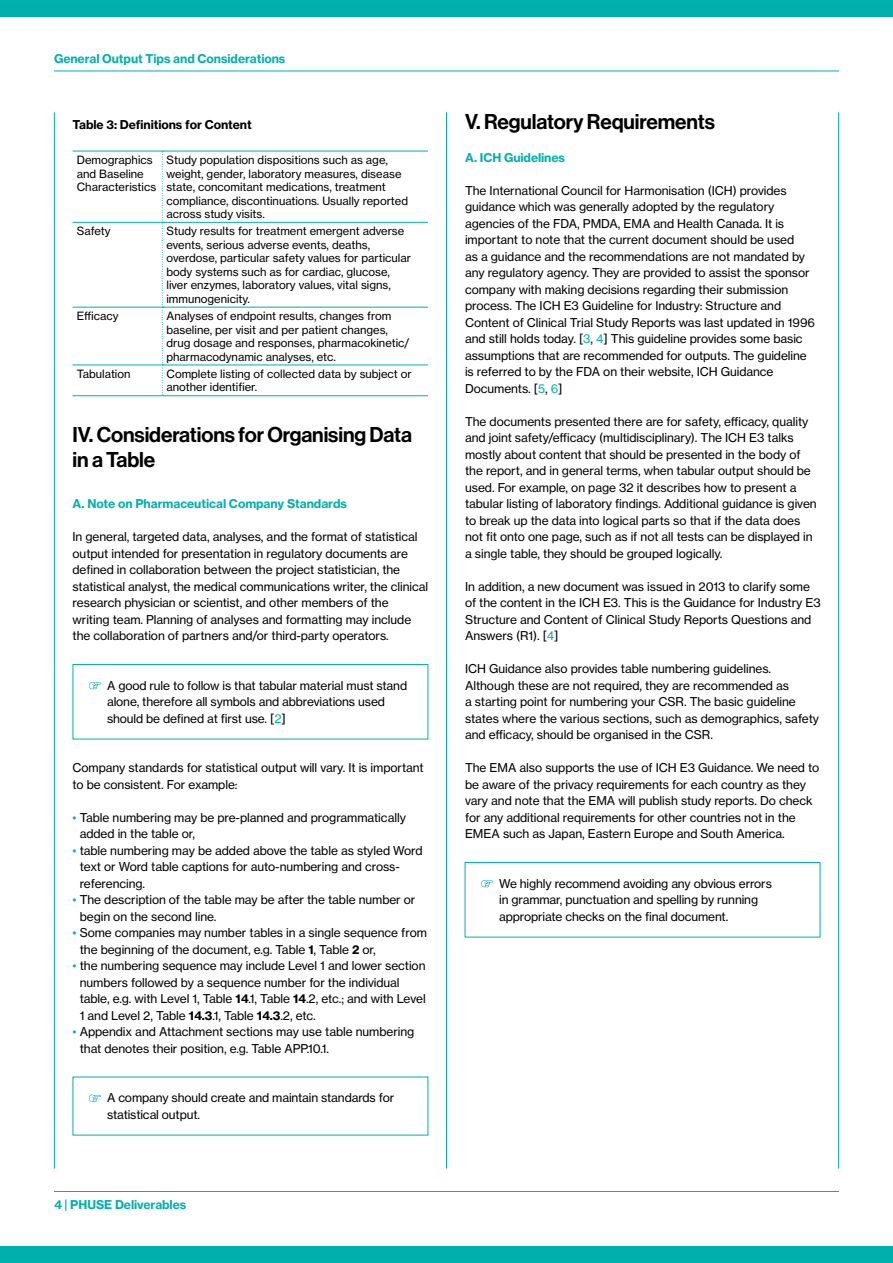
<style>
.page{position:relative;width:893px;height:1263px;background:#fff}
.page>*{position:absolute;margin:0;border:0;box-sizing:border-box;transform-origin:0 0}
.t1{font:21px/25px "N Haas Grotesk DS Pro 65 Md";letter-spacing:-.005em;color:#000}
.t2{font:12px/16.5px "N Haas Grotesk TX Pro 55 Rg";letter-spacing:-.005em;color:#000}
.t3{font:12px "N Haas Grotesk TX Pro 75 Bd";letter-spacing:-.005em;color:#00b0ad}
.t4{font:12px "N Haas Grotesk TX Pro 75 Bd";letter-spacing:-.005em;color:#000}
.t5{font:11.25px/13.5px "N Haas Grotesk TX Pro 55 Rg";color:#000}
.s1{color:#00b0ad}
.s2{font-family:"N Haas Grotesk TX Pro 75 Bd"}
</style>
<div class="page">
<hr style="left:54px;top:71px;width:785px;height:1px;background:#00b0ad">
<hr style="left:54px;top:1191px;width:785px;height:1px;background:#00b0ad">
<div style="left:0;top:0;width:893px;height:16px;background:#00b0ad"></div>
<div style="left:0;top:1246px;width:893px;height:17px;background:#00b0ad"></div>
<hr style="left:54px;top:112px;width:1px;height:1056px;background:#00b0ad">
<hr style="left:838px;top:112px;width:1px;height:1056px;background:#00b0ad">
<hr style="left:446px;top:112px;width:1px;height:1056px;background:#00b0ad">
<hr style="left:73px;top:151px;width:89px;height:1px;background:#00b0ad">
<hr style="left:162px;top:151px;width:266px;height:1px;background:#00b0ad">
<hr style="left:73px;top:222px;width:89px;height:1px;background:#00b0ad">
<hr style="left:163px;top:222px;width:265px;height:1px;background:#00b0ad">
<hr style="left:73px;top:307px;width:89px;height:1px;background:#00b0ad">
<hr style="left:163px;top:307px;width:265px;height:1px;background:#00b0ad">
<hr style="left:73px;top:365px;width:89px;height:1px;background:#00b0ad">
<hr style="left:163px;top:365px;width:265px;height:1px;background:#00b0ad">
<hr style="left:73px;top:395px;width:89px;height:1px;background:#00b0ad">
<hr style="left:162px;top:395px;width:266px;height:1px;background:#00b0ad">
<svg style="left:162px;top:151px;width:1px;height:245px"></svg>
<div style="left:73px;top:664px;width:355px;height:75px;border:1px solid #00b0ad"></div>
<svg style="left:89px;top:682px;width:12px;height:7px"></svg>
<svg style="left:89px;top:1094px;width:12px;height:8px"></svg>
<div style="left:465px;top:862px;width:355px;height:75px;border:1px solid #00b0ad"></div>
<svg style="left:481px;top:880px;width:12px;height:7px"></svg>
<p class="t3" style="left:54px;top:51px;width:233px">General Output Tips and Considerations</p>
<p class="t4" style="left:73px;top:117px;width:181px">Table 3: Definitions for Content</p>
<p class="t5" style="left:77px;top:153px;width:81px">Demographics and Baseline<br>Characteristics</p>
<p class="t5" style="left:166px;top:153px;width:243px">Study population dispositions such as age, weight, gender, laboratory measures, disease state, concomitant medications, treatment compliance, discontinuations. Usually reported across study visits.</p>
<p class="t5" style="left:77px;top:224px;width:35px">Safety</p>
<p class="t5" style="left:166px;top:224px;width:246px">Study results for treatment emergent adverse events, serious adverse events, deaths, overdose, particular safety values for particular body systems such as for cardiac, glucose, liver enzymes, laboratory values, vital signs, immunogenicity.</p>
<p class="t5" style="left:77px;top:309px;width:43px">Efficacy</p>
<p class="t5" style="left:166px;top:309px;width:245px">Analyses of endpoint results, changes from baseline, per visit and per patient changes, drug dosage and responses, pharmacokinetic/ pharmacodynamic analyses, etc.</p>
<p class="t5" style="left:77px;top:367px;width:55px">Tabulation</p>
<p class="t5" style="left:166px;top:367px;width:247px">Complete listing of collected data by subject or another identifier.</p>
<h1 class="t1" style="left:73px;top:423px;width:341px">IV. Considerations for Organising Data in a Table</h1>
<p class="t3" style="left:73px;top:496px;width:276px">A. Note on Pharmaceutical Company Standards</p>
<p class="t2" style="left:73px;top:529px;width:357px">In general, targeted data, analyses, and the format of statistical output intended for presentation in regulatory documents are defined in collaboration between the project statistician, the statistical analyst, the medical communications writer, the clinical research physician or scientist, and other members of the writing team. Planning of analyses and formatting may include the collaboration of partners and/or third-party operators.</p>
<p class="t2" style="left:107px;top:677px;width:302px">A good rule to follow is that tabular material must stand alone, therefore all symbols and abbreviations used should be defined at first use. [<span class="s1">2</span>]</p>
<p class="t2" style="left:73px;top:760px;width:353px">Company standards for statistical output will vary. It is important to be consistent. For example:</p>
<p class="t2" style="left:80px;top:809px;width:328px;text-indent:-7px"><span class="s1">•</span> Table numbering may be pre-planned and programmatically added in the table or,</p>
<p class="t2" style="left:80px;top:842px;width:344px;text-indent:-7px"><span class="s1">•</span> table numbering may be added above the table as styled Word text or Word table captions for auto-numbering and cross&shy;referencing.</p>
<p class="t2" style="left:80px;top:892px;width:337px;text-indent:-7px"><span class="s1">•</span> The description of the table may be after the table number or begin on the second line.</p>
<p class="t2" style="left:80px;top:925px;width:349px;text-indent:-7px"><span class="s1">•</span> Some companies may number tables in a single sequence from the beginning of the document, e.g. Table <span class="s2">1</span>, Table <span class="s2">2</span> or,</p>
<p class="t2" style="left:80px;top:958px;width:347px;text-indent:-7px"><span class="s1">•</span> the numbering sequence may include Level 1 and lower section numbers followed by a sequence number for the individual table, e.g. with Level 1, Table <span class="s2">14</span>.1, Table <span class="s2">14</span>.2, etc.; and with Level 1 and Level 2, Table <span class="s2">14.3</span>.1, Table <span class="s2">14.3</span>.2, etc.</p>
<p class="t2" style="left:80px;top:1024px;width:336px;text-indent:-7px"><span class="s1">•</span> Appendix and Attachment sections may use table numbering that denotes their position, e.g. Table APP.10.1.</p>
<p class="t2" style="left:107px;top:1090px;width:289px">A company should create and maintain standards for statistical output.</p>
<p class="t3" style="left:54px;top:1197px;width:134px">4 | PHUSE Deliverables</p>
<h1 class="t1" style="left:465px;top:109px;width:251px">V. Regulatory Requirements</h1>
<p class="t3" style="left:465px;top:150px;width:101px">A. ICH Guidelines</p>
<p class="t2" style="left:465px;top:182px;width:351px">The International Council for Harmonisation (ICH) provides guidance which was generally adopted by the regulatory agencies of the FDA, PMDA, EMA and Health Canada. It is important to note that the current document should be used<br>as a guidance and the recommendations are not mandated by any regulatory agency. They are provided to assist the sponsor company with making decisions regarding their submission process. The ICH E3 Guideline for Industry: Structure and Content of Clinical Trial Study Reports was last updated in 1996 and still holds today. [<span class="s1">3</span>, <span class="s1">4</span>] This guideline provides some basic assumptions that are recommended for outputs. The guideline is referred to by the FDA on their website, ICH Guidance Documents. [<span class="s1">5</span>, <span class="s1">6</span>]</p>
<p class="t2" style="left:465px;top:413px;width:353px">The documents presented there are for safety, efficacy, quality and joint safety/efficacy (multidisciplinary). The ICH E3 talks mostly about content that should be presented in the body of the report, and in general terms, when tabular output should be used. For example, on page 32 it describes how to present a tabular listing of laboratory findings. Additional guidance is given to break up the data into logical parts so that if the data does not fit onto one page, such as if not all tests can be displayed in a single table, they should be grouped logically.</p>
<p class="t2" style="left:465px;top:578px;width:357px">In addition, a new document was issued in 2013 to clarify some of the content in the ICH E3. This is the Guidance for Industry E3<br>Structure and Content of Clinical Study Reports Questions and Answers (R1). [<span class="s1">4</span>]</p>
<p class="t2" style="left:465px;top:661px;width:355px">ICH Guidance also provides table numbering guidelines.<br>Although these are not required, they are recommended as<br>a starting point for numbering your CSR. The basic guideline states where the various sections, such as demographics, safety and efficacy, should be organised in the CSR.</p>
<p class="t2" style="left:465px;top:760px;width:356px">The EMA also supports the use of ICH E3 Guidance. We need to be aware of the privacy requirements for each country as they vary and note that the EMA will publish study reports. Do check for any additional requirements for other countries not in the EMEA such as Japan, Eastern Europe and South America.</p>
<p class="t2" style="left:499px;top:875px;width:274px">We highly recommend avoiding any obvious errors in grammar, punctuation and spelling by running appropriate checks on the final document.</p>
</div>
